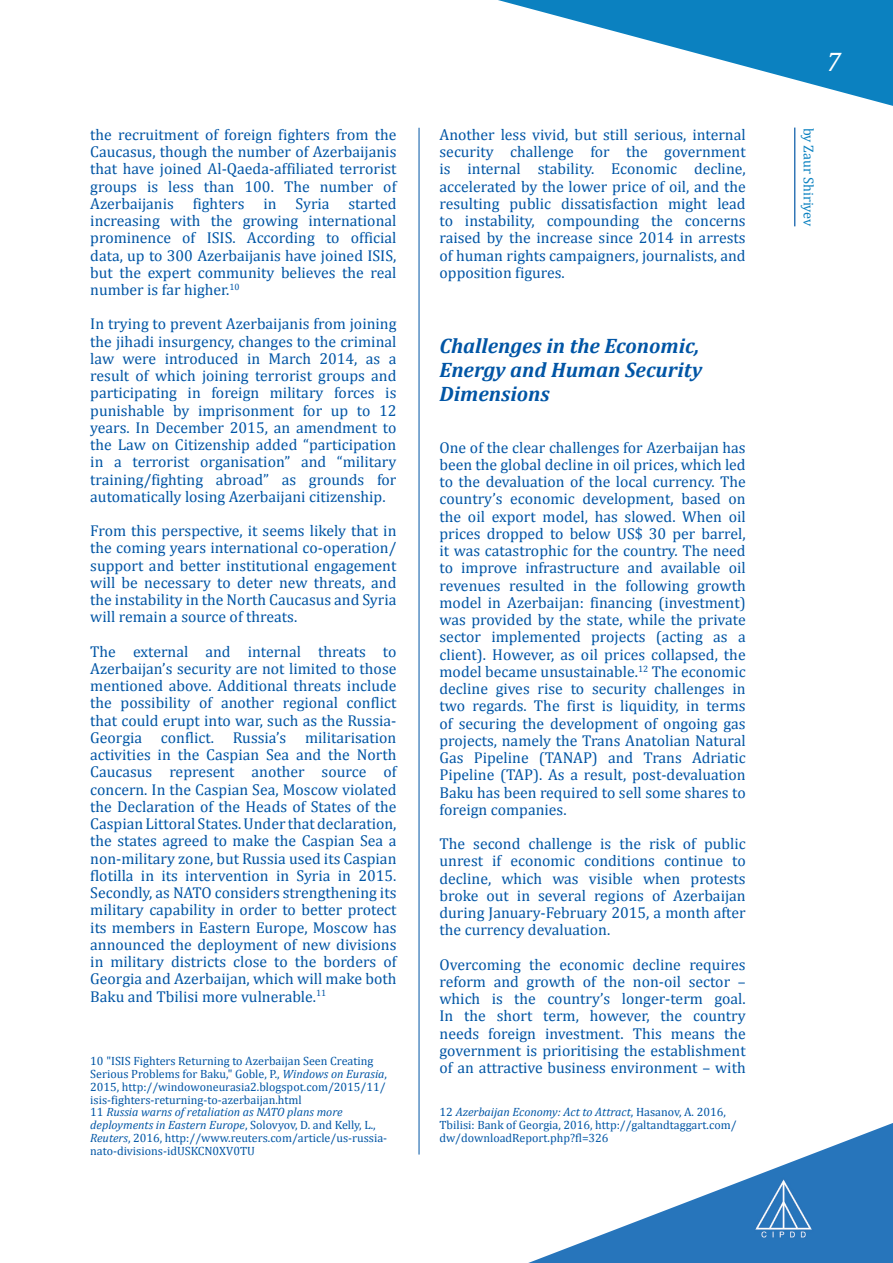
<style>
.page{position:relative;width:893px;height:1263px;background:#fff}
.page>*{position:absolute;margin:0;border:0;box-sizing:border-box;transform-origin:0 0}
.t1{font:italic 27px "Cambria";color:#fff}
.Subhead{font:italic 700 21px/24px "Cambria";color:#0155a5}
.Body_text{font:15.75px/17.2px "Cambria";color:#0155a5;text-align:justify}
.t2{font:14.25px "Cambria";color:#0b81c0}
.footnote{font:12px/12.8px "Cambria";color:#0155a5}
.s1{font-style:italic}
</style>
<div class="page">
<svg style="left:528px;top:1123px;width:365px;height:140px"></svg>
<hr style="left:419px;top:128px;width:1px;height:1026px;background:#0155a5">
<hr style="left:794px;top:128px;width:1px;height:98px;background:#0155a5">
<img style="left:752px;top:1178px;width:62px;height:62px">
<svg style="left:498px;top:0;width:395px;height:106px"></svg>
<p class="Body_text" style="left:90px;top:126px;width:308px">the recruitment of foreign fighters from the Caucasus, though the number of Azerbaijanis that have joined Al-Qaeda-affiliated terrorist groups is less than 100. The number of Azerbaijanis fighters in Syria started increasing with the growing international prominence of ISIS. According to official data, up to 300 Azerbaijanis have joined ISIS, but the expert community believes the real number is far higher.<sup>10</sup></p>
<p class="Body_text" style="left:90px;top:315px;width:308px">In trying to prevent Azerbaijanis from joining the jihadi insurgency, changes to the criminal law were introduced in March 2014, as a result of which joining terrorist groups and participating in foreign military forces is punishable by imprisonment for up to 12 years. In December 2015, an amendment to the Law on Citizenship added “participation in a terrorist organisation” and “military training/fighting abroad” as grounds for automatically losing Azerbaijani citizenship.</p>
<p class="Body_text" style="left:90px;top:522px;width:308px">From this perspective, it seems likely that in the coming years international co-operation/ support and better institutional engagement will be necessary to deter new threats, and the instability in the North Caucasus and Syria will remain a source of threats.</p>
<p class="Body_text" style="left:90px;top:643px;width:308px">The external and internal threats to Azerbaijan’s security are not limited to those mentioned above. Additional threats include the possibility of another regional conflict that could erupt into war, such as the Russia-Georgia conflict. Russia’s militarisation activities in the Caspian Sea and the North Caucasus represent another source of concern. In the Caspian Sea, Moscow violated the Declaration of the Heads of States of the Caspian Littoral States. Under that declaration, the states agreed to make the Caspian Sea a non-military zone, but Russia used its Caspian flotilla in its intervention in Syria in 2015.<br>Secondly, as NATO considers strengthening its military capability in order to better protect its members in Eastern Europe, Moscow has announced the deployment of new divisions in military districts close to the borders of Georgia and Azerbaijan, which will make both Baku and Tbilisi more vulnerable.<sup>11</sup></p>
<p class="footnote" style="left:90px;top:1055px;width:298px">10 "ISIS Fighters Returning to Azerbaijan Seen Creating Serious Problems for Baku," Goble, P., <span class="s1">Windows on Eurasia</span>, 2015, http://windowoneurasia2.blogspot.com/2015/11/ isis-fighters-returning-to-azerbaijan.html</p>
<p class="footnote" style="left:90px;top:1106px;width:298px">11 <span class="s1">Russia warns of retaliation as NATO plans more deployments in Eastern Europe</span>, Solovyov, D. and Kelly, L., <span class="s1">Reuters</span>, 2016, http://www.reuters.com/article/us-russia&shy;nato-divisions-idUSKCN0XV0TU</p>
<p class="Body_text" style="left:440px;top:126px;width:308px">Another less vivid, but still serious, internal security challenge for the government is internal stability. Economic decline, accelerated by the lower price of oil, and the resulting public dissatisfaction might lead to instability, compounding the concerns raised by the increase since 2014 in arrests of human rights campaigners, journalists, and opposition figures.</p>
<p class="Subhead" style="left:440px;top:333px;width:264px">Challenges in the Economic,<br>Energy and Human Security<br>Dimensions</p>
<p class="Body_text" style="left:440px;top:439px;width:308px">One of the clear challenges for Azerbaijan has been the global decline in oil prices, which led to the devaluation of the local currency. The country’s economic development, based on the oil export model, has slowed. When oil prices dropped to below US$ 30 per barrel, it was catastrophic for the country. The need to improve infrastructure and available oil revenues resulted in the following growth model in Azerbaijan: financing (investment) was provided by the state, while the private sector implemented projects (acting as a client). However, as oil prices collapsed, the model became unsustainable.<sup>12</sup> The economic decline gives rise to security challenges in two regards. The first is liquidity, in terms of securing the development of ongoing gas projects, namely the Trans Anatolian Natural Gas Pipeline (TANAP) and Trans Adriatic Pipeline (TAP). As a result, post-devaluation Baku has been required to sell some shares to foreign companies.</p>
<p class="Body_text" style="left:440px;top:835px;width:308px">The second challenge is the risk of public unrest if economic conditions continue to decline, which was visible when protests broke out in several regions of Azerbaijan during January-February 2015, a month after the currency devaluation.</p>
<p class="Body_text" style="left:440px;top:956px;width:308px">Overcoming the economic decline requires reform and growth of the non-oil sector – which is the country’s longer-term goal.<br>In the short term, however, the country needs foreign investment. This means the government is prioritising the establishment of an attractive business environment – with</p>
<p class="footnote" style="left:440px;top:1106px;width:299px">12 <span class="s1">Azerbaijan Economy: Act to Attract</span>, Hasanov, A. 2016,<br>Tbilisi: Bank of Georgia, 2016, http://galtandtaggart.com/ dw/downloadReport.php?fl=326</p>
<h1 class="t1" style="left:826px;top:43px;width:16px">7</h1>
<p class="t2" style="left:817px;top:128px;width:100px;rotate:90deg">by Zaur Shiriyev</p>
</div>
